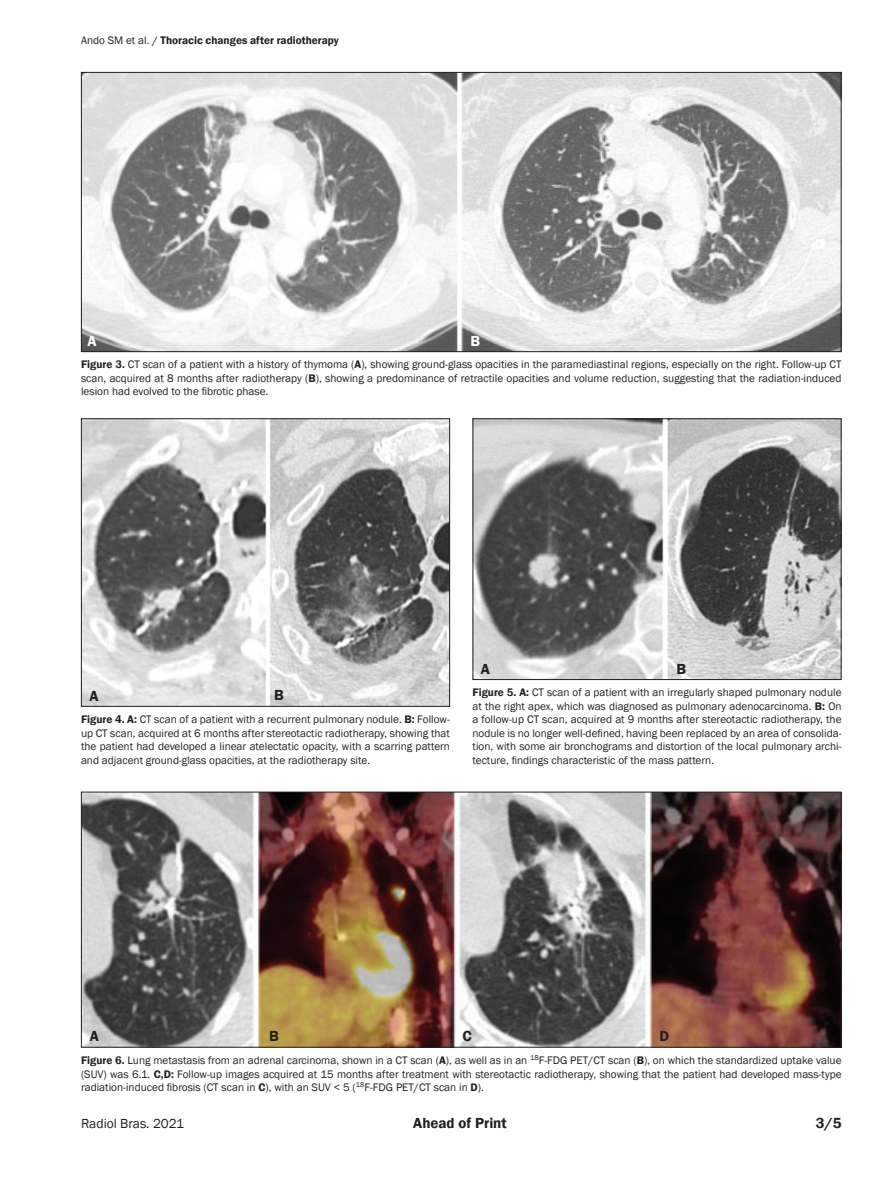
<style>
.page{position:relative;width:893px;height:1191px;background:#fff}
.page>*{position:absolute;margin:0;border:0;box-sizing:border-box;transform-origin:0 0}
.t1{font:600 15px "Franklin Gothic";color:#231f20}
.t2{font:600 15px "Franklin Gothic";color:#fff}
.t3{font:13.5px "Franklin Gothic";color:#231f20}
.t4{font:11.25px/13.5px "Franklin Gothic";color:#231f20;text-align:justify}
.t5{font:600 11.25px "Franklin Gothic";color:#231f20}
.s1{font-weight:400}
.s2{font-weight:500}
.s3{font-weight:600}
</style>
<div class="page">
<img style="left:83px;top:793px;width:756px;height:252px">
<div style="left:81px;top:791px;width:760px;height:256px;border:1px solid #231f20"></div>
<img style="left:474px;top:420px;width:365px;height:258px">
<div style="left:472px;top:418px;width:369px;height:262px;border:1px solid #231f20"></div>
<img style="left:83px;top:420px;width:365px;height:284px">
<div style="left:81px;top:418px;width:369px;height:288px;border:1px solid #231f20"></div>
<img style="left:83px;top:74px;width:756px;height:276px">
<p class="t5" style="left:81px;top:33px;width:259px"><span class="s1">Ando SM et al.</span> <span class="s2">/</span> Thoracic changes after radiotherapy</p>
<p class="t2" style="left:87px;top:332px;width:11px">A</p>
<p class="t2" style="left:470px;top:332px;width:11px">B</p>
<p class="t4" style="left:81px;top:358px;width:762px"><span class="s3">Figure 3.</span> CT scan of a patient with a history of thymoma (<span class="s3">A</span>), showing ground-glass opacities in the paramediastinal regions, especially on the right. Follow-up CT scan, acquired at 8 months after radiotherapy (<span class="s3">B</span>), showing a predominance of retractile opacities and volume reduction, suggesting that the radiation-induced lesion had evolved to the fibrotic phase.</p>
<p class="t1" style="left:90px;top:686px;width:11px">A</p>
<p class="t1" style="left:274px;top:685px;width:11px">B</p>
<p class="t4" style="left:81px;top:713px;width:370px"><span class="s3">Figure 4. A:</span> CT scan of a patient with a recurrent pulmonary nodule. <span class="s3">B:</span> Follow&shy;up CT scan, acquired at 6 months after stereotactic radiotherapy, showing that the patient had developed a linear atelectatic opacity, with a scarring pattern and adjacent ground-glass opacities, at the radiotherapy site.</p>
<p class="t1" style="left:481px;top:659px;width:11px">A</p>
<p class="t1" style="left:676px;top:659px;width:11px">B</p>
<p class="t4" style="left:472px;top:686px;width:370px"><span class="s3">Figure 5. A:</span> CT scan of a patient with an irregularly shaped pulmonary nodule at the right apex, which was diagnosed as pulmonary adenocarcinoma. <span class="s3">B:</span> On a follow-up CT scan, acquired at 9 months after stereotactic radiotherapy, the nodule is no longer well-defined, having been replaced by an area of consolida&shy;tion, with some air bronchograms and distortion of the local pulmonary archi&shy;tecture, findings characteristic of the mass pattern.</p>
<p class="t1" style="left:90px;top:1027px;width:11px">A</p>
<p class="t1" style="left:269px;top:1027px;width:11px">B</p>
<p class="t1" style="left:463px;top:1027px;width:11px">C</p>
<p class="t1" style="left:659px;top:1027px;width:11px">D</p>
<p class="t4" style="left:81px;top:1053px;width:762px"><span class="s3">Figure 6.</span> Lung metastasis from an adrenal carcinoma, shown in a CT scan (<span class="s3">A</span>), as well as in an <sup>18</sup>F-FDG PET/CT scan (<span class="s3">B</span>), on which the standardized uptake value (SUV) was 6.1. <span class="s3">C,D:</span> Follow-up images acquired at 15 months after treatment with stereotactic radiotherapy, showing that the patient had developed mass-type radiation-induced fibrosis (CT scan in <span class="s3">C</span>), with an SUV &lt; 5 (<sup>18</sup>F-FDG PET/CT scan in <span class="s3">D</span>).</p>
<p class="t3" style="left:81px;top:1114px;width:105px">Radiol Bras. 2021</p>
<h1 class="t1" style="left:413px;top:1113px;width:95px">Ahead of Print</h1>
<h1 class="t1" style="left:833px;top:1113px;width:10px">3</h1>
<p class="t1" style="left:816px;top:1113px;width:27px">3/5</p>
</div>
